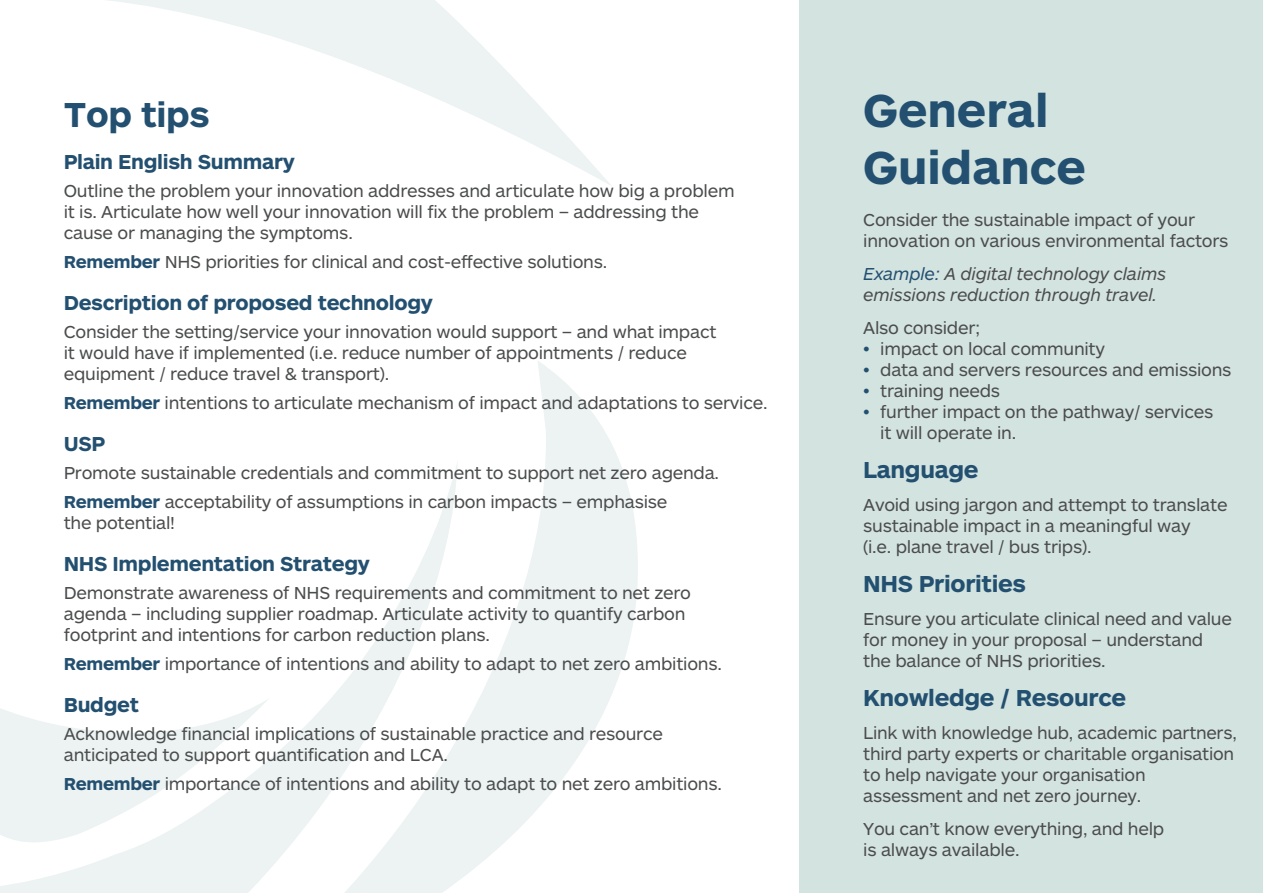
<style>
.page{position:relative;width:1263px;height:893px;background:#fff}
.page>*{position:absolute;margin:0;border:0;box-sizing:border-box;transform-origin:0 0}
.t1{font:700 48px "ARS Maquette";color:#235070}
.t2{font:700 36px "ARS Maquette";letter-spacing:-.01em;color:#235070}
.t3{font:700 24px "ARS Maquette";letter-spacing:-.015em;color:#235070}
.t4{font:700 21px "ARS Maquette";letter-spacing:-.015em;color:#235070}
.t5{font:18px/21px "ARS Maquette";letter-spacing:-.015em;color:#4b4c4d}
.t6{font:italic 18px/21px "ARS Maquette";letter-spacing:-.015em;color:#4b4c4d}
.s1{font-weight:700;color:#235070}
.s2{color:#235070}
</style>
<div class="page">
<svg style="left:458px;top:361px;width:180px;height:520px"></svg>
<svg style="left:108px;top:0;width:503px;height:185px"></svg>
<svg style="left:0;top:463px;width:458px;height:430px"></svg>
<svg style="left:0;top:463px;width:270px;height:379px"></svg>
<div style="left:799px;top:0;width:464px;height:893px;background:#d3e3e0"></div>
<p class="t2" style="left:64px;top:91px;width:147px">Top tips</p>
<p class="t4" style="left:64px;top:148px;width:233px">Plain English Summary</p>
<p class="t5" style="left:64px;top:180px;width:672px">Outline the problem your innovation addresses and articulate how big a problem it is. Articulate how well your innovation will fix the problem – addressing the cause or managing the symptoms.</p>
<p class="t5" style="left:64px;top:250px;width:545px"><span class="s1">Remember</span> NHS priorities for clinical and cost-effective solutions.</p>
<p class="t4" style="left:64px;top:289px;width:371px">Description of proposed technology</p>
<p class="t5" style="left:64px;top:321px;width:654px">Consider the setting/service your innovation would support – and what impact it would have if implemented (i.e. reduce number of appointments / reduce equipment / reduce travel &amp; transport).</p>
<p class="t5" style="left:64px;top:391px;width:705px"><span class="s1">Remember</span> intentions to articulate mechanism of impact and adaptations to service.</p>
<p class="t4" style="left:64px;top:430px;width:43px">USP</p>
<p class="t5" style="left:64px;top:462px;width:657px">Promote sustainable credentials and commitment to support net zero agenda.</p>
<p class="t5" style="left:64px;top:490px;width:605px"><span class="s1">Remember</span> acceptability of assumptions in carbon impacts – emphasise the potential!</p>
<p class="t4" style="left:64px;top:550px;width:308px">NHS Implementation Strategy</p>
<p class="t5" style="left:64px;top:582px;width:629px">Demonstrate awareness of NHS requirements and commitment to net zero agenda – including supplier roadmap. Articulate activity to quantify carbon footprint and intentions for carbon reduction plans.</p>
<p class="t5" style="left:64px;top:652px;width:660px"><span class="s1">Remember</span> importance of intentions and ability to adapt to net zero ambitions.</p>
<p class="t4" style="left:64px;top:691px;width:77px">Budget</p>
<p class="t5" style="left:64px;top:723px;width:601px">Acknowledge financial implications of sustainable practice and resource anticipated to support quantification and LCA.</p>
<p class="t5" style="left:64px;top:772px;width:660px"><span class="s1">Remember</span> importance of intentions and ability to adapt to net zero ambitions.</p>
<p class="t1" style="left:863px;top:79px;width:187px">General</p>
<p class="t1" style="left:863px;top:136px;width:224px">Guidance</p>
<p class="t5" style="left:863px;top:209px;width:367px">Consider the sustainable impact of your innovation on various environmental factors</p>
<p class="t6" style="left:863px;top:263px;width:305px"><span class="s2">Example:</span> A digital technology claims emissions reduction through travel.</p>
<p class="t5" style="left:863px;top:317px;width:119px">Also consider;</p>
<p class="t5" style="left:863px;top:338px;width:243px"><span class="s2">•</span> impact on local community</p>
<p class="t5" style="left:863px;top:359px;width:370px"><span class="s2">•</span> data and servers resources and emissions</p>
<p class="t5" style="left:863px;top:380px;width:138px"><span class="s2">•</span> training needs</p>
<p class="t5" style="left:880px;top:401px;width:335px;text-indent:-17px"><span class="s2">•</span> further impact on the pathway/ services it will operate in.</p>
<p class="t3" style="left:863px;top:454px;width:117px">Language</p>
<p class="t5" style="left:863px;top:494px;width:366px">Avoid using jargon and attempt to translate sustainable impact in a meaningful way<br>(i.e. plane travel / bus trips).</p>
<p class="t3" style="left:863px;top:568px;width:164px">NHS Priorities</p>
<p class="t5" style="left:863px;top:608px;width:370px">Ensure you articulate clinical need and value for money in your proposal – understand the balance of NHS priorities.</p>
<p class="t3" style="left:863px;top:682px;width:264px">Knowledge / Resource</p>
<p class="t5" style="left:863px;top:722px;width:375px">Link with knowledge hub, academic partners, third party experts or charitable organisation to help navigate your organisation assessment and net zero journey.</p>
<p class="t5" style="left:863px;top:818px;width:303px">You can’t know everything, and help is always available.</p>
</div>
